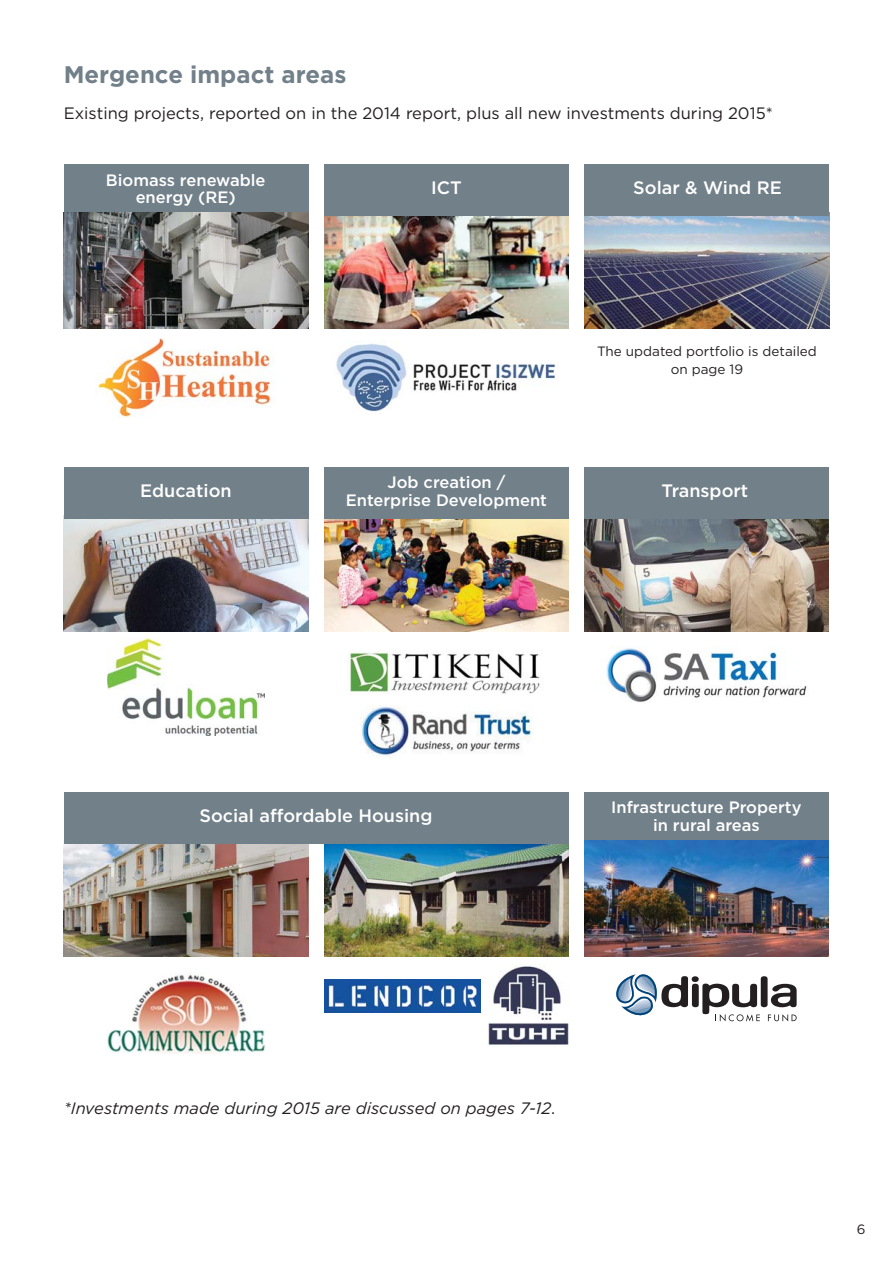
<style>
.page{position:relative;width:893px;height:1263px;background:#fff}
.page>*{position:absolute;margin:0;border:0;box-sizing:border-box;transform-origin:0 0}
.t1{font:700 24px "Gotham";color:#72808a}
.t2{font:500 18px "Gotham";color:#fff}
.t3{font:500 16.5px/17.5px "Gotham";color:#fff;text-align:center}
.t4{font:16.5px "Gotham";color:#231f20}
.t5{font:italic 16.5px "Gotham";color:#231f20}
.t6{font:13.5px/18px "Gotham";color:#231f20;text-align:center}
.s1{font-style:normal}
</style>
<div class="page">
<img style="left:324px;top:518px;width:245px;height:113px">
<img style="left:584px;top:518px;width:245px;height:113px">
<div style="left:324px;top:467px;width:245px;height:51px;background:#72808a"></div>
<div style="left:584px;top:467px;width:245px;height:51px;background:#72808a"></div>
<img style="left:585px;top:215px;width:244px;height:113px">
<div style="left:64px;top:164px;width:244px;height:51px;background:#72808a"></div>
<div style="left:585px;top:164px;width:244px;height:51px;background:#72808a"></div>
<img style="left:361px;top:706px;width:171px;height:50px">
<img style="left:349px;top:650px;width:191px;height:44px">
<img style="left:606px;top:648px;width:201px;height:54px">
<img style="left:64px;top:213px;width:244px;height:115px">
<img style="left:324px;top:215px;width:245px;height:113px">
<div style="left:324px;top:164px;width:245px;height:51px;background:#72808a"></div>
<img style="left:324px;top:841px;width:245px;height:115px">
<img style="left:324px;top:980px;width:157px;height:33px">
<img style="left:488px;top:966px;width:81px;height:80px">
<div style="left:584px;top:792px;width:245px;height:51px;background:#72808a"></div>
<svg style="left:616px;top:974px;width:181px;height:47px"></svg>
<img style="left:584px;top:841px;width:245px;height:115px">
<img style="left:96px;top:338px;width:176px;height:80px">
<img style="left:336px;top:343px;width:220px;height:69px">
<img style="left:64px;top:843px;width:244px;height:113px">
<div style="left:64px;top:792px;width:504px;height:51px;background:#72808a"></div>
<img style="left:106px;top:972px;width:160px;height:82px">
<img style="left:64px;top:518px;width:244px;height:113px">
<div style="left:64px;top:467px;width:244px;height:51px;background:#72808a"></div>
<img style="left:107px;top:638px;width:158px;height:98px">
<h1 class="t1" style="left:64px;top:65px;width:284px">Mergence impact areas</h1>
<p class="t4" style="left:64px;top:107px;width:711px">Existing projects, reported on in the 2014 report, plus all new investments during 2015*</p>
<p class="t3" style="left:106px;top:172px;width:161px">Biomass renewable energy (RE)</p>
<p class="t2" style="left:431px;top:181px;width:32px">ICT</p>
<p class="t2" style="left:633px;top:181px;width:150px">Solar &amp; Wind RE</p>
<p class="t2" style="left:140px;top:484px;width:93px">Education</p>
<p class="t3" style="left:346px;top:475px;width:203px">Job creation /<br>Enterprise Development</p>
<p class="t6" style="left:597px;top:343px;width:221px">The updated portfolio is detailed on page 19</p>
<p class="t2" style="left:661px;top:484px;width:88px">Transport</p>
<p class="t2" style="left:200px;top:809px;width:234px">Social affordable Housing</p>
<p class="t3" style="left:611px;top:800px;width:192px">Infrastructure Property in rural areas</p>
<p class="t5" style="left:64px;top:1101px;width:493px">*Investments made during 2015 are discussed on pages 7-12<span class="s1">.</span></p>
<p class="t6" style="left:857px;top:1221px;width:10px">6</p>
</div>
